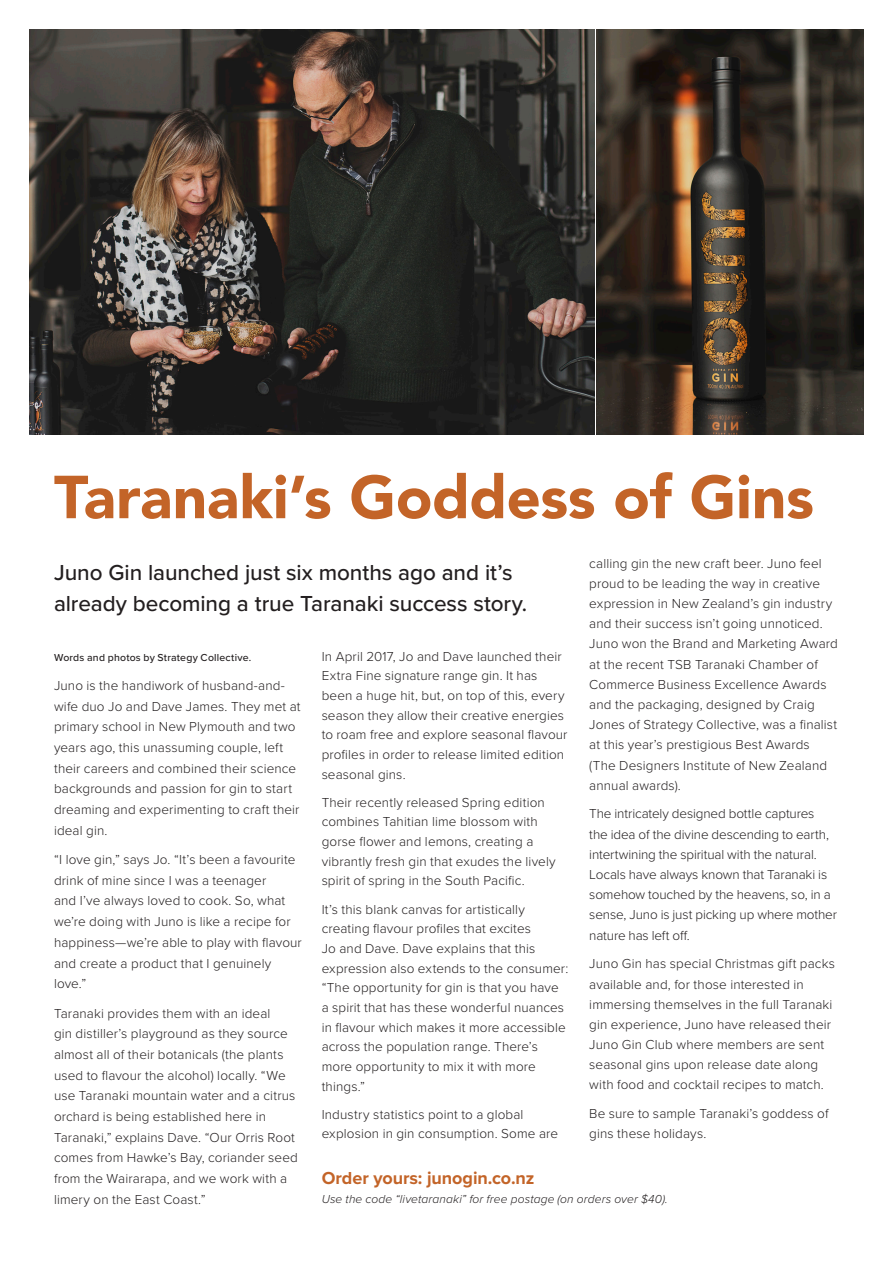
<style>
.page{position:relative;width:893px;height:1263px;background:#fff}
.page>*{position:absolute;margin:0;border:0;box-sizing:border-box;transform-origin:0 0}
.t1{font:900 60px "Avenir";letter-spacing:-.005em;color:#c36428}
.t2{font:500 22.5px/31.7px "Proxima Nova";letter-spacing:-.005em;color:#231f20}
.t3{font:700 18px "Proxima Nova";letter-spacing:-.005em;color:#c36428}
.t4{font:300 13.5px/20.7px "Proxima Nova";letter-spacing:.01em;color:#231f20}
.t5{font:300 13.5px/20.2px "Proxima Nova";letter-spacing:-.01em;color:#231f20}
.t6{font:italic 300 12px "Proxima Nova";letter-spacing:.01em;color:#231f20}
.t7{font:500 10.5px "Proxima Nova";letter-spacing:.02em;color:#231f20}
</style>
<div class="page">
<img style="left:30px;top:30px;width:833px;height:405px">
<p class="t1" style="left:54px;top:446px;width:761px">Taranaki’s Goddess of Gins</p>
<p class="t4" style="left:589px;top:553px;width:250px;line-height:20.2px">calling gin the new craft beer. Juno feel proud to be leading the way in creative expression in New Zealand’s gin industry and their success isn’t going unnoticed.<br>Juno won the Brand and Marketing Award at the recent TSB Taranaki Chamber of Commerce Business Excellence Awards and the packaging, designed by Craig Jones of Strategy Collective, was a finalist at this year’s prestigious Best Awards (The Designers Institute of New Zealand annual awards).</p>
<p class="t5" style="left:589px;top:804px;width:249px">The intricately designed bottle captures<br>the idea of the divine descending to earth, intertwining the spiritual with the natural.<br>Locals have always known that Taranaki is somehow touched by the heavens, so, in a sense, Juno is just picking up where mother nature has left off.</p>
<p class="t4" style="left:589px;top:954px;width:247px;line-height:20.2px">Juno Gin has special Christmas gift packs available and, for those interested in immersing themselves in the full Taranaki gin experience, Juno have released their Juno Gin Club where members are sent seasonal gins upon release date along with food and cocktail recipes to match.</p>
<p class="t4" style="left:589px;top:1104px;width:241px;line-height:20.2px">Be sure to sample Taranaki’s goddess of gins these holidays.</p>
<p class="t2" style="left:54px;top:557px;width:475px">Juno Gin launched just six months ago and it’s already becoming a true Taranaki success story.</p>
<p class="t7" style="left:54px;top:651px;width:199px">Words and photos by Strategy Collective.</p>
<p class="t4" style="left:54px;top:675px;width:248px">Juno is the handiwork of husband-and&shy;wife duo Jo and Dave James. They met at primary school in New Plymouth and two years ago, this unassuming couple, left their careers and combined their science backgrounds and passion for gin to start dreaming and experimenting to craft their ideal gin.</p>
<p class="t4" style="left:54px;top:849px;width:249px">“I love gin,” says Jo. “It’s been a favourite drink of mine since I was a teenager<br>and I’ve always loved to cook. So, what we’re doing with Juno is like a recipe for happiness—we’re able to play with flavour and create a product that I genuinely love.”</p>
<p class="t4" style="left:54px;top:1003px;width:245px">Taranaki provides them with an ideal<br>gin distiller’s playground as they source almost all of their botanicals (the plants used to flavour the alcohol) locally. “We use Taranaki mountain water and a citrus orchard is being established here in Taranaki,” explains Dave. “Our Orris Root comes from Hawke’s Bay, coriander seed from the Wairarapa, and we work with a limery on the East Coast.”</p>
<p class="t4" style="left:322px;top:646px;width:247px;line-height:19.6px">In April 2017, Jo and Dave launched their Extra Fine signature range gin. It has been a huge hit, but, on top of this, every season they allow their creative energies to roam free and explore seasonal flavour profiles in order to release limited edition seasonal gins.</p>
<p class="t4" style="left:322px;top:793px;width:235px;line-height:19.6px">Their recently released Spring edition combines Tahitian lime blossom with gorse flower and lemons, creating a vibrantly fresh gin that exudes the lively spirit of spring in the South Pacific.</p>
<p class="t4" style="left:322px;top:899px;width:248px;line-height:19.6px">It’s this blank canvas for artistically creating flavour profiles that excites<br>Jo and Dave. Dave explains that this expression also extends to the consumer: “The opportunity for gin is that you have a spirit that has these wonderful nuances in flavour which makes it more accessible across the population range. There’s more opportunity to mix it with more things.”</p>
<p class="t4" style="left:322px;top:1104px;width:238px;line-height:19.6px">Industry statistics point to a global explosion in gin consumption. Some are</p>
<p class="t3" style="left:322px;top:1167px;width:214px">Order yours: junogin.co.nz</p>
<p class="t6" style="left:322px;top:1192px;width:348px">Use the code “livetaranaki” for free postage (on orders over $40).</p>
</div>
